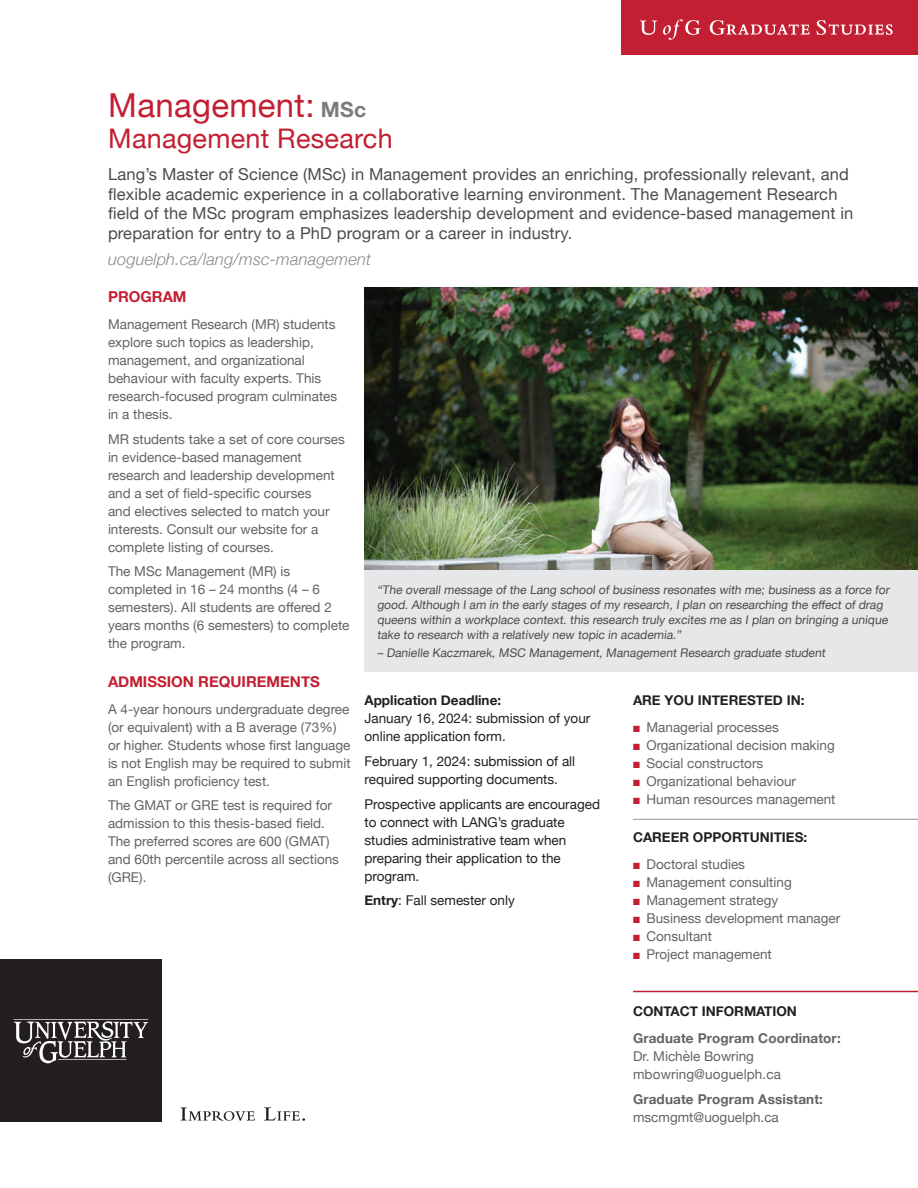
<style>
.page{position:relative;width:918px;height:1188px;background:#fff}
.page>*{position:absolute;margin:0;border:0;box-sizing:border-box;transform-origin:0 0}
.t1{font:33px "Helvetica Neue";letter-spacing:.01em;color:#c31f32}
.t2{font:27px "Helvetica Neue";letter-spacing:.01em;color:#c31f32}
.t3{font:16.5px/19.5px "Helvetica Neue";letter-spacing:.01em;color:#4b4c4d}
.t4{font:italic 300 16.5px "Helvetica Neue";letter-spacing:.01em;color:#87898c}
.Subhead_1__6pt_after{font:700 15px "Helvetica Neue";color:#c31f32}
.t5{font:13.5px/18px "Helvetica Neue";color:#636366}
.t6{font:13.5px/18px "Helvetica Neue";color:#231f20}
.t7{font:700 13.5px/18px "Helvetica Neue";letter-spacing:.01em;color:#636366}
.Subhead_1__6pt_after-2{font:700 13.5px "Helvetica Neue";color:#231f20}
.Application_Deadline{font:700 13.5px "Helvetica Neue";color:#231f20}
.t8{font:12px/15px "Helvetica Neue";color:#4b4c4d}
.s1{font-weight:700;font-size:21px;color:#797b7e}
.s2{font-weight:700}
.s3{color:#c31f32}
.s4{font-weight:400}
</style>
<div class="page">
<div style="left:0;top:959px;width:162px;height:163px;background:#231f20"></div>
<svg style="left:13px;top:1019px;width:135px;height:44px"></svg>
<svg style="left:181px;top:1107px;width:74px;height:14px"></svg>
<svg style="left:264px;top:1107px;width:41px;height:14px"></svg>
<div style="left:621px;top:0;width:297px;height:55px;background:#c31f32"></div>
<svg style="left:640px;top:19px;width:253px;height:21px"></svg>
<img style="left:364px;top:287px;width:554px;height:284px">
<hr style="left:633px;top:991px;width:285px;height:1px;background:#c31f32">
<hr style="left:633px;top:819px;width:285px;height:1px;background:#939598">
<div style="left:364px;top:571px;width:554px;height:101px;background:#e6e7e9"></div>
<p class="t1" style="left:108px;top:82px;width:259px">Management: <span class="s1">MSc</span></p>
<p class="t2" style="left:108px;top:119px;width:286px">Management Research</p>
<p class="t3" style="left:108px;top:165px;width:747px">Lang’s Master of Science (MSc) in Management provides an enriching, professionally relevant, and flexible academic experience in a collaborative learning environment. The Management Research field of the MSc program emphasizes leadership development and evidence-based management in preparation for entry to a PhD program or a career in industry.</p>
<p class="t4" style="left:108px;top:246px;width:265px">uoguelph.ca/lang/msc-management</p>
<p class="Subhead_1__6pt_after" style="left:108px;top:285px;width:80px">PROGRAM</p>
<p class="t5" style="left:108px;top:316px;width:231px">Management Research (MR) students explore such topics as leadership, management, and organizational behaviour with faculty experts. This research-focused program culminates in a thesis.</p>
<p class="t5" style="left:108px;top:431px;width:238px">MR students take a set of core courses in evidence-based management research and leadership development and a set of field-specific courses<br>and electives selected to match your interests. Consult our website for a complete listing of courses.</p>
<p class="t5" style="left:108px;top:563px;width:243px">The MSc Management (MR) is completed in 16 – 24 months (4 – 6 semesters). All students are offered 2 years months (6 semesters) to complete the program.</p>
<p class="Subhead_1__6pt_after" style="left:108px;top:670px;width:213px">ADMISSION REQUIREMENTS</p>
<p class="t5" style="left:108px;top:701px;width:244px">A 4-year honours undergraduate degree (or equivalent) with a B average (73%) or higher. Students whose first language is not English may be required to submit an English proficiency test.</p>
<p class="t5" style="left:108px;top:797px;width:233px">The GMAT or GRE test is required for admission to this thesis-based field.<br>The preferred scores are 600 (GMAT) and 60th percentile across all sections (GRE).</p>
<p class="t8" style="left:377px;top:582px;width:516px">“The overall message of the Lang school of business resonates with me; business as a force for good. Although I am in the early stages of my research, I plan on researching the effect of drag queens within a workplace context. this research truly excites me as I plan on bringing a unique take to research with a relatively new topic in academia.”</p>
<p class="t8" style="left:377px;top:646px;width:452px">– Danielle Kaczmarek, MSC Management, Management Research graduate student</p>
<p class="Application_Deadline" style="left:364px;top:690px;width:138px">Application Deadline:</p>
<p class="t6" style="left:364px;top:710px;width:227px">January 16, 2024: submission of your online application form.</p>
<p class="t6" style="left:364px;top:753px;width:212px">February 1, 2024: submission of all required supporting documents.</p>
<p class="t6" style="left:364px;top:796px;width:237px">Prospective applicants are encouraged to connect with LANG’s graduate studies administrative team when preparing their application to the program.</p>
<p class="t6" style="left:364px;top:892px;width:152px"><span class="s2">Entry</span>: Fall semester only</p>
<p class="Subhead_1__6pt_after-2" style="left:633px;top:690px;width:173px">ARE YOU INTERESTED IN:</p>
<p class="t5" style="left:633px;top:719px;width:147px"><span class="s3">■</span> Managerial processes</p>
<p class="t5" style="left:633px;top:737px;width:203px"><span class="s3">■</span> Organizational decision making</p>
<p class="t5" style="left:633px;top:755px;width:132px"><span class="s3">■</span> Social constructors</p>
<p class="t5" style="left:633px;top:773px;width:165px"><span class="s3">■</span> Organizational behaviour</p>
<p class="t5" style="left:633px;top:791px;width:204px"><span class="s3">■</span> Human resources management</p>
<p class="Subhead_1__6pt_after-2" style="left:633px;top:827px;width:176px">CAREER OPPORTUNITIES:</p>
<p class="t5" style="left:633px;top:856px;width:114px"><span class="s3">■</span> Doctoral studies</p>
<p class="t5" style="left:633px;top:874px;width:160px"><span class="s3">■</span> Management consulting</p>
<p class="t5" style="left:633px;top:892px;width:147px"><span class="s3">■</span> Management strategy</p>
<p class="t5" style="left:633px;top:910px;width:209px"><span class="s3">■</span> Business development manager</p>
<p class="t5" style="left:633px;top:928px;width:81px"><span class="s3">■</span> Consultant</p>
<p class="t5" style="left:633px;top:946px;width:140px"><span class="s3">■</span> Project management</p>
<p class="Subhead_1__6pt_after-2" style="left:633px;top:1001px;width:165px">CONTACT INFORMATION</p>
<p class="t7" style="left:633px;top:1030px;width:209px">Graduate Program Coordinator:</p>
<p class="t5" style="left:633px;top:1048px;width:123px">Dr. Michèle Bowring</p>
<p class="t5" style="left:633px;top:1066px;width:150px">mbowring@uoguelph.ca</p>
<p class="t7" style="left:633px;top:1091px;width:191px">Graduate Program Assistant: <span class="s4">mscmgmt@uoguelph.ca</span></p>
</div>
